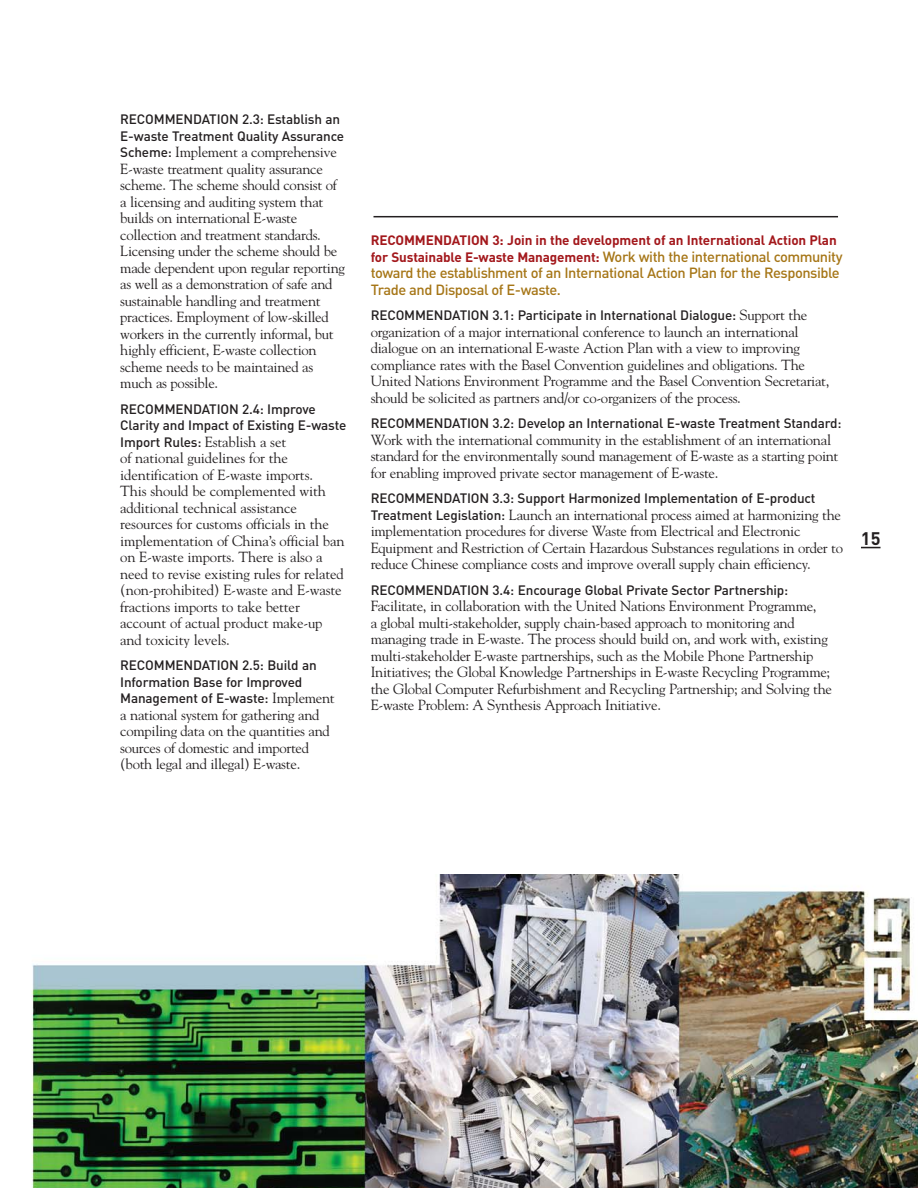
<style>
.page{position:relative;width:918px;height:1188px;background:#fff}
.page>*{position:absolute;margin:0;border:0;box-sizing:border-box;transform-origin:0 0}
.t1{font:700 18px "DIN";color:#231f20}
.t2{font:14.7px/16.5px "Goudy";letter-spacing:-.02em;color:#231f20}
.t3{font:500 14.7px/16.5px "DIN";letter-spacing:-.03em;color:#a67617}
.t4{font:500 13.5px/16.5px "DIN";letter-spacing:-.01em;color:#231f20}
.t5{font:700 13.5px "DIN";letter-spacing:-.01em;color:#a3181c}
.s1{font-family:"DIN";font-weight:500;font-size:13.5px}
.s2{font-family:"Goudy";font-weight:400;font-size:14.7px}
.s3{font-weight:700;font-size:13.5px;color:#a3181c}
</style>
<div class="page">
<img style="left:31px;top:875px;width:887px;height:313px">
<svg style="left:861px;top:547px;width:20px;height:1px"></svg>
<hr style="left:374px;top:216px;width:464px;height:1px;background:#231f20">
<p class="t4" style="left:120px;top:113px;width:226px">RECOMMENDATION 2.3: Establish an<br>E-waste Treatment Quality Assurance</p>
<p class="t2" style="left:120px;top:145px;width:226px"><span class="s1">Scheme:</span> Implement a comprehensive E-waste treatment quality assurance scheme. The scheme should consist of a licensing and auditing system that builds on international E-waste collection and treatment standards.<br>Licensing under the scheme should be made dependent upon regular reporting as well as a demonstration of safe and sustainable handling and treatment practices. Employment of low-skilled workers in the currently informal, but highly efficient, E-waste collection scheme needs to be maintained as much as possible.</p>
<p class="t4" style="left:120px;top:402px;width:228px">RECOMMENDATION 2.4: Improve<br>Clarity and Impact of Existing E-waste</p>
<p class="t2" style="left:120px;top:435px;width:226px"><span class="s1">Import Rules:</span> Establish a set<br>of national guidelines for the identification of E-waste imports.<br>This should be complemented with additional technical assistance resources for customs officials in the implementation of China’s official ban on E-waste imports. There is also a need to revise existing rules for related (non-prohibited) E-waste and E-waste fractions imports to take better account of actual product make-up and toxicity levels.</p>
<p class="t4" style="left:120px;top:659px;width:216px">RECOMMENDATION 2.5: Build an<br>Information Base for Improved<br>Management of E-waste: <span class="s2">Implement</span></p>
<p class="t2" style="left:120px;top:707px;width:211px">a national system for gathering and compiling data on the quantities and sources of domestic and imported (both legal and illegal) E-waste.</p>
<p class="t5" style="left:371px;top:236px;width:468px">RECOMMENDATION 3: Join in the development of an International Action Plan</p>
<p class="t3" style="left:371px;top:250px;width:473px"><span class="s3">for Sustainable E-waste Management:</span> Work with the international community toward the establishment of an International Action Plan for the Responsible<br>Trade and Disposal of E-waste.</p>
<p class="t4" style="left:371px;top:309px;width:438px">RECOMMENDATION 3.1: Participate in International Dialogue: <span class="s2">Support the</span></p>
<p class="t2" style="left:371px;top:324px;width:460px">organization of a major international conference to launch an international dialogue on an international E-waste Action Plan with a view to improving compliance rates with the Basel Convention guidelines and obligations. The United Nations Environment Programme and the Basel Convention Secretariat, should be solicited as partners and/or co-organizers of the process.</p>
<p class="t4" style="left:371px;top:417px;width:472px">RECOMMENDATION 3.2: Develop an International E-waste Treatment Standard:</p>
<p class="t2" style="left:371px;top:432px;width:469px">Work with the international community in the establishment of an international standard for the environmentally sound management of E-waste as a starting point for enabling improved private sector management of E-waste.</p>
<p class="t4" style="left:371px;top:492px;width:446px">RECOMMENDATION 3.3: Support Harmonized Implementation of E-product</p>
<p class="t2" style="left:371px;top:507px;width:474px"><span class="s1">Treatment Legislation:</span> Launch an international process aimed at harmonizing the implementation procedures for diverse Waste from Electrical and Electronic Equipment and Restriction of Certain Hazardous Substances regulations in order to reduce Chinese compliance costs and improve overall supply chain efficiency.</p>
<p class="t4" style="left:371px;top:583px;width:419px">RECOMMENDATION 3.4: Encourage Global Private Sector Partnership:</p>
<p class="t2" style="left:371px;top:599px;width:463px">Facilitate, in collaboration with the United Nations Environment Programme,<br>a global multi-stakeholder, supply chain-based approach to monitoring and managing trade in E-waste. The process should build on, and work with, existing multi-stakeholder E-waste partnerships, such as the Mobile Phone Partnership Initiatives; the Global Knowledge Partnerships in E-waste Recycling Programme; the Global Computer Refurbishment and Recycling Partnership; and Solving the E-waste Problem: A Synthesis Approach Initiative.</p>
<p class="t1" style="left:861px;top:532px;width:21px">15</p>
</div>
